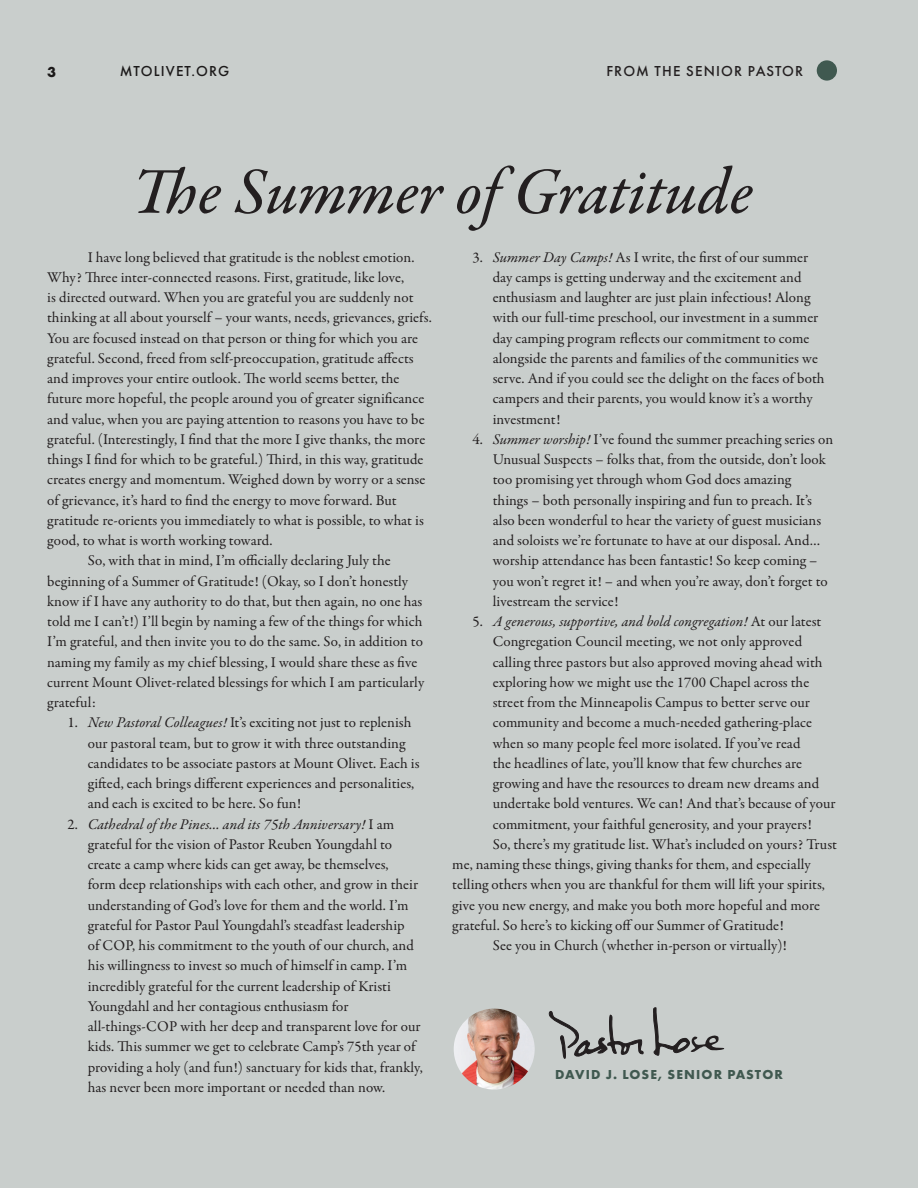
<style>
.page{position:relative;width:918px;height:1188px;background:#c9cecc}
.page>*{position:absolute;margin:0;border:0;box-sizing:border-box;transform-origin:0 0}
.t1{font:66px "Garamond Premr Pro Med It";letter-spacing:-.005em;color:#231f20}
.t2{font:15px/20.2px "Garamond Premr Pro";letter-spacing:.005em;color:#231f20}
.t3{font:500 15px "Futura PT";letter-spacing:.075em;color:#231f20}
.t4{font:700 15px "Futura PT";color:#231f20}
.t5{font:700 13.5px "Futura PT";letter-spacing:.085em;color:#405950}
.s1{font-style:italic}
</style>
<div class="page">
<div style="left:817px;top:60px;width:20px;height:21px;background:#405950;border-radius:50%"></div>
<img style="left:454px;top:1009px;width:81px;height:81px;border-radius:40px">
<svg style="left:549px;top:1011px;width:95px;height:48px"></svg>
<svg style="left:653px;top:1007px;width:71px;height:49px"></svg>
<p class="t4" style="left:47px;top:62px;width:10px">3</p>
<p class="t3" style="left:120px;top:62px;width:111px">MTOLIVET.ORG</p>
<p class="t3" style="left:606px;top:62px;width:198px">FROM THE SENIOR PASTOR</p>
<p class="t1" style="left:132px;top:150px;width:622px">The Summer of Gratitude</p>
<p class="t2" style="left:47px;top:247px;width:386px;text-indent:40px">I have long believed that gratitude is the noblest emotion.<br>Why? Three inter-connected reasons. First, gratitude, like love,<br>is directed outward. When you are grateful you are suddenly not thinking at all about yourself – your wants, needs, grievances, griefs.<br>You are focused instead on that person or thing for which you are grateful. Second, freed from self-preoccupation, gratitude affects and improves your entire outlook. The world seems better, the future more hopeful, the people around you of greater significance and value, when you are paying attention to reasons you have to be grateful. (Interestingly, I find that the more I give thanks, the more things I find for which to be grateful.) Third, in this way, gratitude creates energy and momentum. Weighed down by worry or a sense of grievance, it’s hard to find the energy to move forward. But gratitude re-orients you immediately to what is possible, to what is good, to what is worth working toward.</p>
<p class="t2" style="left:47px;top:551px;width:378px;text-indent:40px">So, with that in mind, I’m officially declaring July the beginning of a Summer of Gratitude! (Okay, so I don’t honestly know if I have any authority to do that, but then again, no one has told me I can’t!) I’ll begin by naming a few of the things for which I’m grateful, and then invite you to do the same. So, in addition to naming my family as my chief blessing, I would share these as five current Mount Olivet-related blessings for which I am particularly grateful:</p>
<p class="t2" style="left:88px;top:713px;width:333px;text-indent:-20px">1. <span class="s1">New Pastoral Colleagues!</span> It’s exciting not just to replenish our pastoral team, but to grow it with three outstanding candidates to be associate pastors at Mount Olivet. Each is gifted, each brings different experiences and personalities, and each is excited to be here. So fun!</p>
<p class="t2" style="left:88px;top:814px;width:337px;text-indent:-20px">2. <span class="s1">Cathedral of the Pines… and its 75th Anniversary!</span> I am grateful for the vision of Pastor Reuben Youngdahl to create a camp where kids can get away, be themselves,<br>form deep relationships with each other, and grow in their understanding of God’s love for them and the world. I’m grateful for Pastor Paul Youngdahl’s steadfast leadership<br>of COP, his commitment to the youth of our church, and his willingness to invest so much of himself in camp. I’m incredibly grateful for the current leadership of Kristi Youngdahl and her contagious enthusiasm for all-things-COP with her deep and transparent love for our kids. This summer we get to celebrate Camp’s 75th year of providing a holy (and fun!) sanctuary for kids that, frankly, has never been more important or needed than now.</p>
<p class="t2" style="left:493px;top:247px;width:333px;text-indent:-20px">3. <span class="s1">Summer Day Camps!</span> As I write, the first of our summer day camps is getting underway and the excitement and enthusiasm and laughter are just plain infectious! Along with our full-time preschool, our investment in a summer day camping program reflects our commitment to come alongside the parents and families of the communities we serve. And if you could see the delight on the faces of both campers and their parents, you would know it’s a worthy investment!</p>
<p class="t2" style="left:493px;top:429px;width:342px;text-indent:-20px">4. <span class="s1">Summer worship!</span> I’ve found the summer preaching series on Unusual Suspects – folks that, from the outside, don’t look too promising yet through whom God does amazing<br>things – both personally inspiring and fun to preach. It’s also been wonderful to hear the variety of guest musicians and soloists we’re fortunate to have at our disposal. And… worship attendance has been fantastic! So keep coming – you won’t regret it! – and when you’re away, don’t forget to livestream the service!</p>
<p class="t2" style="left:493px;top:612px;width:344px;text-indent:-20px">5. <span class="s1">A generous, supportive, and bold congregation!</span> At our latest Congregation Council meeting, we not only approved calling three pastors but also approved moving ahead with exploring how we might use the 1700 Chapel across the street from the Minneapolis Campus to better serve our community and become a much-needed gathering-place when so many people feel more isolated. If you’ve read<br>the headlines of late, you’ll know that few churches are growing and have the resources to dream new dreams and undertake bold ventures. We can! And that’s because of your commitment, your faithful generosity, and your prayers!</p>
<p class="t2" style="left:452px;top:834px;width:386px;text-indent:40px">So, there’s my gratitude list. What’s included on yours? Trust me, naming these things, giving thanks for them, and especially telling others when you are thankful for them will lift your spirits, give you new energy, and make you both more hopeful and more grateful. So here’s to kicking off our Summer of Gratitude!</p>
<p class="t2" style="left:493px;top:936px;width:296px">See you in Church (whether in-person or virtually)!</p>
<p class="t5" style="left:555px;top:1066px;width:230px">DAVID J. LOSE, SENIOR PASTOR</p>
</div>
